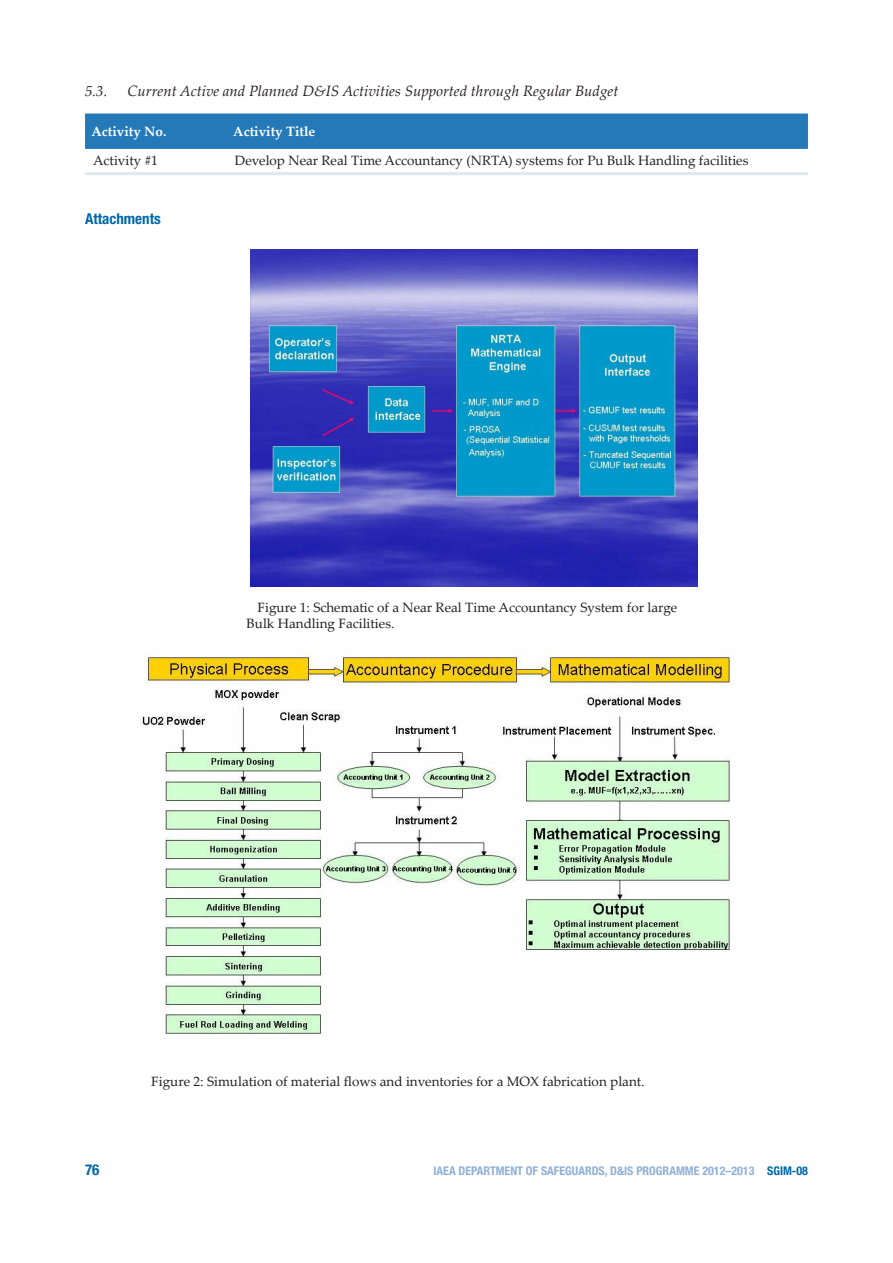
<style>
.page{position:relative;width:893px;height:1263px;background:#fff}
.page>*{position:absolute;margin:0;border:0;box-sizing:border-box;transform-origin:0 0}
.t1{font:italic 15px "Palatino Linotype";color:#231f20}
.t2{font:700 condensed 15px "Helvetica Neue";color:#0067aa}
.t3{font:13.5px/16.2px "Palatino Linotype";color:#231f20}
.t4{font:700 13.5px "Palatino Linotype";color:#fff}
.t5{font:700 condensed 12px "Helvetica Neue";color:#8fb0d8}
.s1{color:#0067aa}
</style>
<div class="page">
<div style="left:85px;top:114px;width:723px;height:35px;background:#247ab8"></div>
<hr style="left:85px;top:172px;width:142px;height:3px;background:#dfe7f3">
<hr style="left:227px;top:172px;width:581px;height:3px;background:#dfe7f3">
<img style="left:250px;top:249px;width:448px;height:337px">
<img style="left:140px;top:652px;width:590px;height:382px">
<p class="t1" style="left:85px;top:80px;width:24px">5.3.</p>
<p class="t1" style="left:128px;top:80px;width:492px">Current Active and Planned D&amp;IS Activities Supported through Regular Budget</p>
<p class="t4" style="left:91px;top:122px;width:76px">Activity No.</p>
<p class="t4" style="left:233px;top:122px;width:84px">Activity Title</p>
<p class="t3" style="left:93px;top:152px;width:66px">Activity #1</p>
<p class="t3" style="left:235px;top:152px;width:515px">Develop Near Real Time Accountancy (NRTA) systems for Pu Bulk Handling facilities</p>
<p class="t2" style="left:85px;top:210px;width:77px">Attachments</p>
<p class="t3" style="left:247px;top:598px;width:432px;text-indent:11px">Figure 1: Schematic of a Near Real Time Accountancy System for large<br>Bulk Handling Facilities.</p>
<p class="t3" style="left:151px;top:1073px;width:495px">Figure 2: Simulation of material flows and inventories for a MOX fabrication plant.</p>
<p class="t2" style="left:85px;top:1161px;width:16px">76</p>
<p class="t5" style="left:434px;top:1164px;width:376px">IAEA DEPARTMENT OF SAFEGUARDS, D&amp;IS PROGRAMME 2012–2013 <span class="s1">SGIM-08</span></p>
</div>
